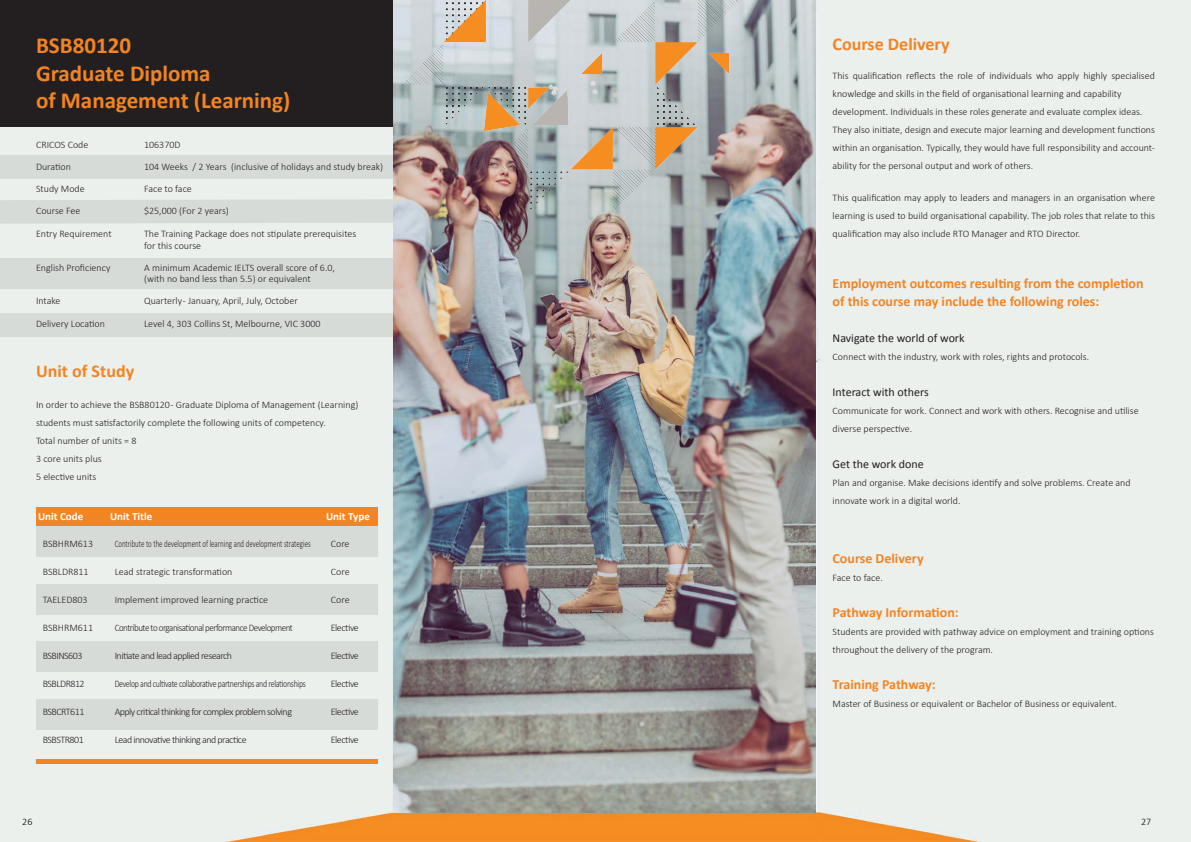
<style>
.page{position:relative;width:1191px;height:842px;background:#ebf0ed}
.page>*{position:absolute;margin:0;border:0;box-sizing:border-box;transform-origin:0 0}
.t1{font:700 23px "Calibri";color:#f38423}
.t2{font:700 18px "Calibri";color:#f38423}
.t3{font:700 14px/18px "Calibri";color:#f38423}
.t4{font:12px "Calibri";color:#231f20}
.t5{font:700 11px "Calibri";color:#fff}
.t6{font:300 10px/18px "Calibri";color:#231f20}
.t7{font:300 10px "Calibri";letter-spacing:-.05em;color:#231f20}
.t8{font:300 10px "Calibri";color:#231f20;scale:.69 1}
.t9{font:300 10px "Calibri";letter-spacing:-.035em;color:#231f20;scale:.79 1}
.t10{font:300 10px "Calibri";letter-spacing:-.05em;color:#231f20;scale:.9 1}
.t11{font:300 10px "Calibri";color:#000}
</style>
<div class="page">
<div style="left:0;top:1px;width:393px;height:126px;background:#231f20"></div>
<div style="left:0;top:155px;width:394px;height:24px;background:#d7dbd8"></div>
<svg style="left:0;top:199px;width:393px;height:25px"></svg>
<div style="left:0;top:258px;width:394px;height:30px;background:#d7dbd8"></div>
<div style="left:0;top:314px;width:394px;height:23px;background:#d7dbd8"></div>
<div style="left:36px;top:507px;width:342px;height:19px;background:#f38423"></div>
<div style="left:36px;top:759px;width:342px;height:5px;background:#f38423"></div>
<div style="left:36px;top:526px;width:342px;height:31px;background:#d7dbd8"></div>
<div style="left:36px;top:584px;width:342px;height:30px;background:#d7dbd8"></div>
<div style="left:36px;top:641px;width:342px;height:31px;background:#d7dbd8"></div>
<div style="left:36px;top:699px;width:342px;height:31px;background:#d7dbd8"></div>
<img style="left:393px;top:1px;width:422px;height:811px">
<img style="left:401px;top:0;width:338px;height:211px">
<p class="t1" style="left:36px;top:29px;width:96px">BSB80120</p>
<p class="t1" style="left:36px;top:57px;width:176px">Graduate Diploma</p>
<p class="t1" style="left:36px;top:85px;width:256px">of Management (Learning)</p>
<p class="t6" style="left:36px;top:135px;width:54px">CRICOS Code</p>
<p class="t6" style="left:144px;top:135px;width:38px">106370D</p>
<p class="t6" style="left:36px;top:157px;width:36px">Duration</p>
<p class="t6" style="left:144px;top:157px;width:241px">104 Weeks / 2 Years (inclusive of holidays and study break)</p>
<p class="t6" style="left:36px;top:179px;width:50px">Study Mode</p>
<p class="t6" style="left:144px;top:179px;width:49px">Face to face</p>
<p class="t6" style="left:36px;top:201px;width:46px">Course Fee</p>
<p class="t6" style="left:144px;top:201px;width:86px">$25,000 (For 2 years)</p>
<p class="t6" style="left:36px;top:224px;width:77px">Entry Requirement</p>
<p class="t6" style="left:144px;top:227px;width:214px;line-height:12px">The Training Package does not stipulate prerequisites for this course</p>
<p class="t6" style="left:36px;top:258px;width:76px">English Proficiency</p>
<p class="t6" style="left:144px;top:258px;width:192px">A minimum Academic IELTS overall score of 6.0,</p>
<p class="t6" style="left:144px;top:269px;width:168px">(with no band less than 5.5) or equivalent</p>
<p class="t6" style="left:36px;top:291px;width:26px">Intake</p>
<p class="t6" style="left:144px;top:291px;width:155px">Quarterly - January, April, July, October</p>
<p class="t6" style="left:36px;top:314px;width:70px">Delivery Location</p>
<p class="t6" style="left:144px;top:314px;width:178px">Level 4, 303 Collins St, Melbourne, VIC 3000</p>
<p class="t2" style="left:36px;top:358px;width:100px">Unit of Study</p>
<p class="t6" style="left:36px;top:395px;width:324px">In order to achieve the BSB80120 - Graduate Diploma of Management (Learning)</p>
<p class="t6" style="left:36px;top:413px;width:291px">students must satisfactorily complete the following units of competency.</p>
<p class="t6" style="left:36px;top:431px;width:102px">Total number of units = 8</p>
<p class="t6" style="left:36px;top:449px;width:67px">3 core units plus</p>
<p class="t6" style="left:36px;top:467px;width:62px">5 elective units</p>
<p class="t5" style="left:38px;top:509px;width:47px">Unit Code</p>
<p class="t5" style="left:110px;top:509px;width:44px">Unit Title</p>
<p class="t5" style="left:326px;top:509px;width:45px">Unit Type</p>
<p class="t6" style="left:43px;top:535px;width:52px">BSBHRM613</p>
<p class="t8" style="left:115px;top:538px;width:286px">Contribute to the development of learning and development strategies</p>
<p class="t6" style="left:331px;top:535px;width:20px">Core</p>
<p class="t6" style="left:43px;top:563px;width:48px">BSBLDR811</p>
<p class="t6" style="left:115px;top:563px;width:119px">Lead strategic transformation</p>
<p class="t6" style="left:331px;top:563px;width:20px">Core</p>
<p class="t6" style="left:43px;top:591px;width:46px">TAELED803</p>
<p class="t6" style="left:115px;top:591px;width:155px">Implement improved learning practice</p>
<p class="t6" style="left:331px;top:591px;width:20px">Core</p>
<p class="t6" style="left:43px;top:619px;width:52px">BSBHRM611</p>
<p class="t10" style="left:115px;top:622px;width:199px">Contribute to organisational performance Development</p>
<p class="t6" style="left:331px;top:619px;width:29px">Elective</p>
<p class="t7" style="left:43px;top:650px;width:41px">BSBINS603</p>
<p class="t7" style="left:115px;top:650px;width:119px">Initiate and lead applied research</p>
<p class="t6" style="left:331px;top:647px;width:29px">Elective</p>
<p class="t7" style="left:43px;top:678px;width:44px">BSBLDR812</p>
<p class="t9" style="left:115px;top:678px;width:243px">Develop and cultivate collaborative partnerships and relationships</p>
<p class="t6" style="left:331px;top:675px;width:29px">Elective</p>
<p class="t7" style="left:43px;top:706px;width:43px">BSBCRT611</p>
<p class="t7" style="left:115px;top:706px;width:179px">Apply critical thinking for complex problem solving</p>
<p class="t6" style="left:331px;top:703px;width:29px">Elective</p>
<p class="t7" style="left:43px;top:734px;width:43px">BSBSTR801</p>
<p class="t7" style="left:115px;top:734px;width:133px">Lead innovative thinking and practice</p>
<p class="t6" style="left:331px;top:731px;width:29px">Elective</p>
<p class="t2" style="left:832px;top:31px;width:119px">Course Delivery</p>
<p class="t6" style="left:832px;top:66px;width:324px">This qualification reflects the role of individuals who apply highly specialised knowledge and skills in the field of organisational learning and capability</p>
<p class="t6" style="left:832px;top:102px;width:311px">development. Individuals in these roles generate and evaluate complex ideas.</p>
<p class="t6" style="left:832px;top:120px;width:324px;text-align:justify">They also initiate, design and execute major learning and development functions within an organisation. Typically, they would have full responsibility and account&shy;ability for the personal output and work of others.</p>
<p class="t6" style="left:832px;top:188px;width:324px;text-align:justify">This qualification may apply to leaders and managers in an organisation where learning is used to build organisational capability. The job roles that relate to this qualification may also include RTO Manager and RTO Director.</p>
<p class="t3" style="left:832px;top:273px;width:312px">Employment outcomes resulting from the completion of this course may include the following roles:</p>
<p class="t4" style="left:832px;top:330px;width:134px">Navigate the world of work</p>
<p class="t6" style="left:832px;top:347px;width:258px">Connect with the industry, work with roles, rights and protocols.</p>
<p class="t4" style="left:832px;top:384px;width:98px">Interact with others</p>
<p class="t6" style="left:832px;top:401px;width:307px">Communicate for work. Connect and work with others. Recognise and utilise</p>
<p class="t6" style="left:832px;top:419px;width:81px">diverse perspective.</p>
<p class="t4" style="left:832px;top:456px;width:93px">Get the work done</p>
<p class="t6" style="left:832px;top:473px;width:299px">Plan and organise. Make decisions identify and solve problems. Create and</p>
<p class="t6" style="left:832px;top:491px;width:129px">innovate work in a digital world.</p>
<p class="t3" style="left:832px;top:548px;width:93px">Course Delivery</p>
<p class="t6" style="left:832px;top:568px;width:52px">Face to face.</p>
<p class="t3" style="left:832px;top:602px;width:128px">Pathway Information:</p>
<p class="t6" style="left:832px;top:622px;width:323px">Students are provided with pathway advice on employment and training options</p>
<p class="t6" style="left:832px;top:640px;width:162px">throughout the delivery of the program.</p>
<p class="t3" style="left:832px;top:674px;width:105px">Training Pathway:</p>
<p class="t6" style="left:832px;top:694px;width:286px">Master of Business or equivalent or Bachelor of Business or equivalent.</p>
<p class="t11" style="left:22px;top:815px;width:12px">26</p>
<p class="t11" style="left:1141px;top:815px;width:12px">27</p>
</div>
